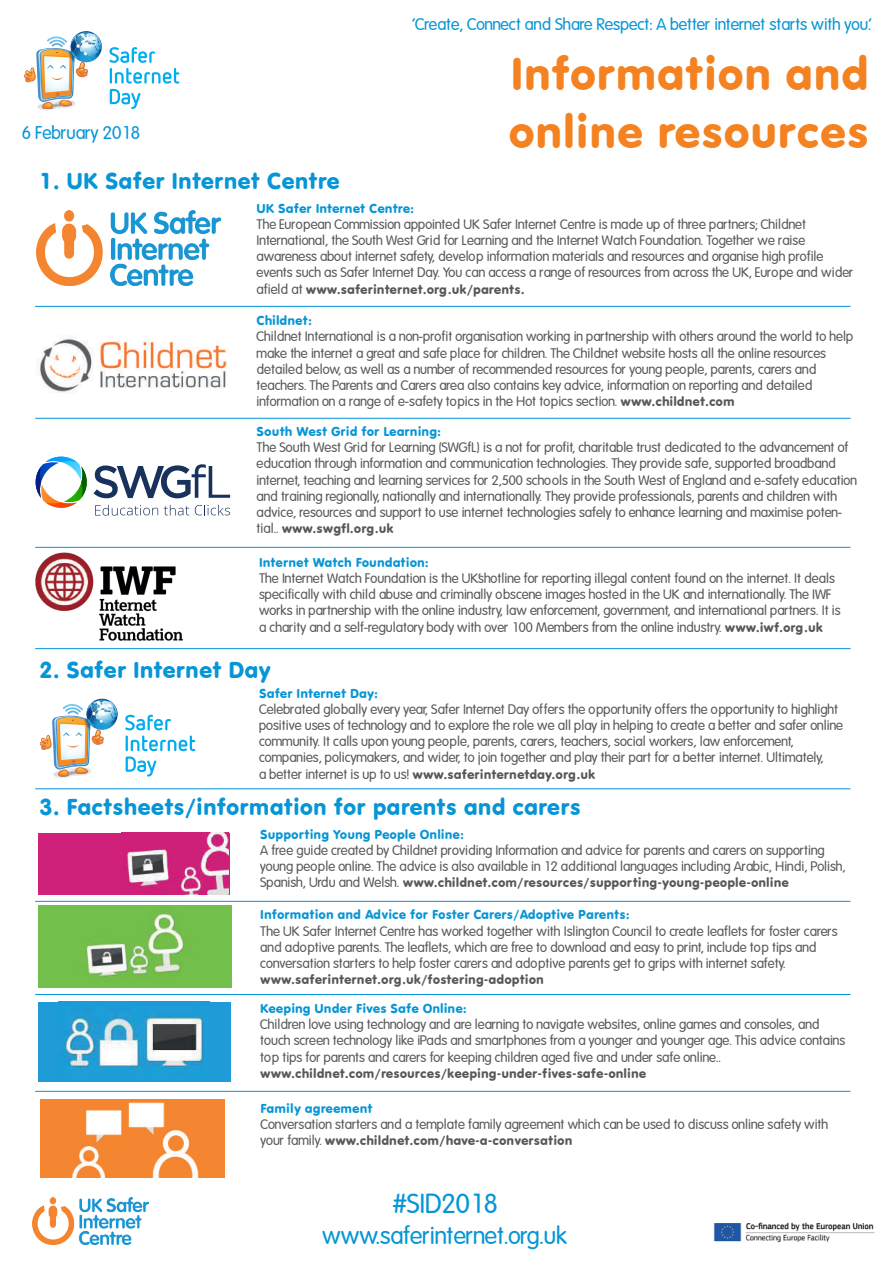
<style>
.page{position:relative;width:893px;height:1263px;background:#fff}
.page>*{position:absolute;margin:0;border:0;box-sizing:border-box;transform-origin:0 0}
.t1{font:48px/57.6px "VAG Round";color:#f58220}
.t2{font:700 27px "VAG Rounded Light S Si";color:#0695d6}
.t3{font:24px "VAG Round";color:#0695d6}
.t4{font:700 24px "VAG Rounded Light S Si";color:#0695d6}
.t5{font:700 18px "VAG Rounded Light S Si";color:#0695d6}
.t6{font:700 16.5px "VAG Rounded Light S Si";color:#0695d6}
.t7{font:700 13.5px/16.2px "VAG Rounded Light S Si";color:#57585a}
.t8{font:13.5px "VAG Round";color:#57585a}
.t9{font:13.5px "VAG Round";color:#0695d6}
.s1{font-family:"VAG Rounded Light S Si";font-weight:700}
.s2{font-family:"VAG Round";font-weight:400}
</style>
<div class="page">
<img style="left:713px;top:1222px;width:162px;height:21px">
<img style="left:32px;top:1197px;width:116px;height:47px">
<svg style="left:109px;top:47px;width:70px;height:62px"></svg>
<img style="left:24px;top:31px;width:78px;height:80px">
<img style="left:36px;top:211px;width:184px;height:74px">
<img style="left:37px;top:336px;width:190px;height:57px">
<hr style="left:35px;top:306px;width:815px;height:1px;background:#0695d6">
<hr style="left:35px;top:418px;width:815px;height:1px;background:#0695d6">
<hr style="left:35px;top:547px;width:815px;height:1px;background:#0695d6">
<hr style="left:35px;top:1091px;width:815px;height:1px;background:#0695d6">
<hr style="left:35px;top:788px;width:815px;height:1px;background:#0695d6">
<hr style="left:35px;top:901px;width:815px;height:1px;background:#0695d6">
<hr style="left:35px;top:994px;width:815px;height:1px;background:#0695d6">
<hr style="left:35px;top:648px;width:815px;height:1px;background:#0695d6">
<svg style="left:125px;top:715px;width:70px;height:62px"></svg>
<img style="left:39px;top:698px;width:78px;height:92px">
<svg style="left:35px;top:457px;width:195px;height:59px"></svg>
<div style="left:39px;top:833px;width:191px;height:62px;background:#d0217a"></div>
<img style="left:121px;top:833px;width:108px;height:62px">
<img style="left:36px;top:553px;width:147px;height:87px">
<img style="left:39px;top:906px;width:192px;height:81px">
<div style="left:39px;top:1002px;width:192px;height:80px;background:#1f9cd8"></div>
<img style="left:59px;top:1012px;width:145px;height:61px">
<img style="left:40px;top:1099px;width:185px;height:79px">
<h3 class="t5" style="left:22px;top:122px;width:120px">6 February 2018</h3>
<h3 class="t3" style="left:39px;top:167px;width:302px">1. UK Safer Internet Centre</h3>
<p class="t6" style="left:412px;top:14px;width:460px">‘Create, Connect and Share Respect: A better internet starts with you.’</p>
<h1 class="t1" style="left:508px;top:45px;width:362px">Information and online resources</h1>
<p class="t9" style="left:257px;top:200px;width:159px">UK Safer Internet Centre:</p>
<p class="t7" style="left:257px;top:216px;width:598px">The European Commission appointed UK Safer Internet Centre is made up of three partners; Childnet International, the South West Grid for Learning and the Internet Watch Foundation. Together we raise awareness about internet safety, develop information materials and resources and organise high profile events such as Safer Internet Day. You can access a range of resources from across the UK, Europe and wider</p>
<p class="t8" style="left:257px;top:281px;width:270px"><span class="s1">afield at</span> www.saferinternet.org.uk/parents.</p>
<p class="t9" style="left:257px;top:313px;width:57px">Childnet:</p>
<p class="t7" style="left:257px;top:328px;width:598px">Childnet International is a non-profit organisation working in partnership with others around the world to help make the internet a great and safe place for children. The Childnet website hosts all the online resources detailed below, as well as a number of recommended resources for young people, parents, carers and teachers. The Parents and Carers area also contains key advice, information on reporting and detailed information on a range of e-safety topics in the Hot topics section. <span class="s2">www.childnet.com</span></p>
<p class="t9" style="left:257px;top:424px;width:186px">South West Grid for Learning:</p>
<p class="t7" style="left:257px;top:439px;width:602px">The South West Grid for Learning (SWGfL) is a not for profit, charitable trust dedicated to the advancement of education through information and communication technologies. They provide safe, supported broadband internet, teaching and learning services for 2,500 schools in the South West of England and e-safety education and training regionally, nationally and internationally. They provide professionals, parents and children with advice, resources and support to use internet technologies safely to enhance learning and maximise poten-</p>
<p class="t8" style="left:257px;top:521px;width:139px"><span class="s1">tial..</span> www.swgfl.org.uk</p>
<p class="t9" style="left:259px;top:555px;width:171px">Internet Watch Foundation:</p>
<p class="t7" style="left:259px;top:570px;width:583px">The Internet Watch Foundation is the UK’shotline for reporting illegal content found on the internet. It deals specifically with child abuse and criminally obscene images hosted in the UK and internationally. The IWF works in partnership with the online industry, law enforcement, government, and international partners. It is a charity and a self-regulatory body with over 100 Members from the online industry. <span class="s2">www.iwf.org.uk</span></p>
<h3 class="t3" style="left:39px;top:657px;width:234px">2. Safer Internet Day</h3>
<p class="t9" style="left:259px;top:685px;width:121px">Safer Internet Day:</p>
<p class="t7" style="left:259px;top:701px;width:585px">Celebrated globally every year, Safer Internet Day offers the opportunity offers the opportunity to highlight positive uses of technology and to explore the role we all play in helping to create a better and safer online community. It calls upon young people, parents, carers, teachers, social workers, law enforcement, companies, policymakers, and wider, to join together and play their part for a better internet. Ultimately,</p>
<p class="t8" style="left:259px;top:766px;width:338px"><span class="s1">a better internet is up to us!</span> www.saferinternetday.org.uk</p>
<h3 class="t3" style="left:39px;top:794px;width:543px">3. Factsheets/information for parents and carers</h3>
<p class="t9" style="left:260px;top:827px;width:205px">Supporting Young People Online:</p>
<p class="t7" style="left:260px;top:842px;width:587px">A free guide created by Childnet providing Information and advice for parents and carers on supporting young people online. The advice is also available in 12 additional languages including Arabic, Hindi, Polish,</p>
<p class="t8" style="left:260px;top:875px;width:530px"><span class="s1">Spanish, Urdu and Welsh.</span> www.childnet.com/resources/supporting-young-people-online</p>
<p class="t9" style="left:260px;top:907px;width:371px">Information and Advice for Foster Carers/Adoptive Parents:</p>
<p class="t7" style="left:260px;top:923px;width:579px">The UK Safer Internet Centre has worked together with Islington Council to create leaflets for foster carers and adoptive parents. The leaflets, which are free to download and easy to print, include top tips and conversation starters to help foster carers and adoptive parents get to grips with internet safety.</p>
<p class="t8" style="left:260px;top:972px;width:285px">www.saferinternet.org.uk/fostering-adoption</p>
<p class="t9" style="left:260px;top:1001px;width:208px">Keeping Under Fives Safe Online:</p>
<p class="t7" style="left:260px;top:1016px;width:586px">Children love using technology and are learning to navigate websites, online games and consoles, and touch screen technology like iPads and smartphones from a younger and younger age. This advice contains top tips for parents and carers for keeping children aged five and under safe online..</p>
<p class="t8" style="left:260px;top:1066px;width:387px">www.childnet.com/resources/keeping-under-fives-safe-online</p>
<p class="t9" style="left:260px;top:1100px;width:114px">Family agreement</p>
<p class="t7" style="left:260px;top:1116px;width:569px">Conversation starters and a template family agreement which can be used to discuss online safety with</p>
<p class="t8" style="left:260px;top:1133px;width:313px"><span class="s1">your family.</span> www.childnet.com/have-a-conversation</p>
<h2 class="t2" style="left:393px;top:1188px;width:107px">#SID2018</h2>
<h3 class="t4" style="left:322px;top:1221px;width:246px">www.saferinternet.org.uk</h3>
</div>
